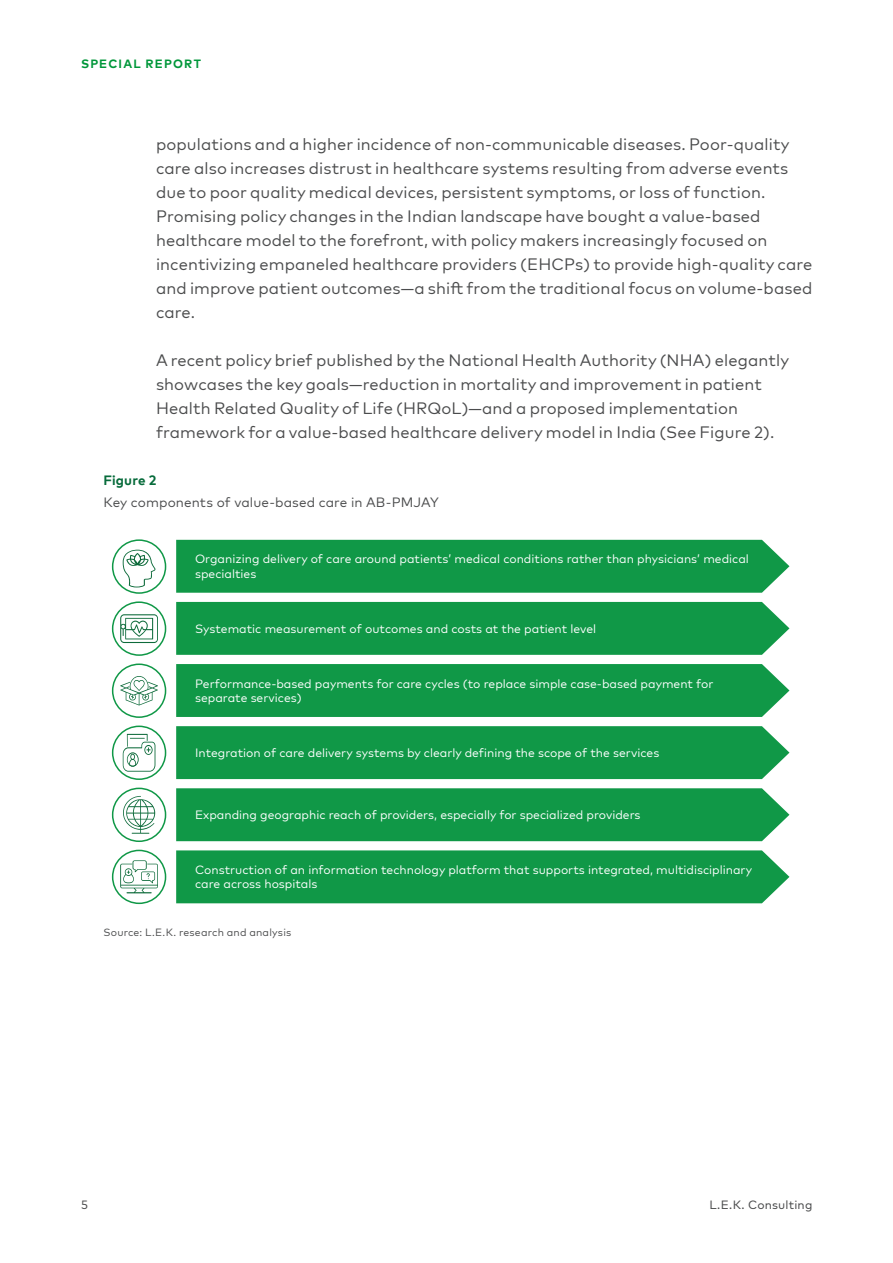
<style>
.page{position:relative;width:893px;height:1263px;background:#fff}
.page>*{position:absolute;margin:0;border:0;box-sizing:border-box;transform-origin:0 0}
.Body_copy_11_16{font:16.5px/24px "Mark Pro";letter-spacing:.01em;color:#4b4c4d}
.Figure_Title_Head__S{font:13.5px "Mark Pro";letter-spacing:.005em;color:#4b4c4d}
.Figure_Title____SR{font:700 13.5px "Mark Pro";letter-spacing:.01em;color:#076b3b}
.t1{font:12.15px/14.5px "Mark Pro";color:#fff}
.t2{font:12px "Mark Pro";letter-spacing:.015em;color:#4b4c4d}
.t3{font:700 12px "Mark Pro";letter-spacing:.1em;color:#00973a}
.Figure_Source_7_9{font:10.5px "Mark Pro";letter-spacing:.015em;color:#4b4c4d}
</style>
<div class="page">
<svg style="left:123px;top:550px;width:33px;height:37px"></svg>
<div style="left:112px;top:539px;width:54px;height:55px;border:2px solid #109847;border-radius:50%"></div>
<div style="left:112px;top:601px;width:54px;height:55px;border:2px solid #109847;border-radius:50%"></div>
<div style="left:112px;top:663px;width:54px;height:55px;border:2px solid #109847;border-radius:50%"></div>
<div style="left:112px;top:725px;width:54px;height:55px;border:2px solid #109847;border-radius:50%"></div>
<div style="left:112px;top:788px;width:54px;height:54px;border:2px solid #109847;border-radius:50%"></div>
<div style="left:112px;top:850px;width:54px;height:54px;border:2px solid #109847;border-radius:50%"></div>
<div style="left:176px;top:540px;width:613px;height:53px;background:#109847"></div>
<div style="left:176px;top:602px;width:613px;height:53px;background:#109847"></div>
<div style="left:176px;top:664px;width:613px;height:53px;background:#109847"></div>
<div style="left:176px;top:726px;width:613px;height:53px;background:#109847"></div>
<div style="left:176px;top:788px;width:613px;height:53px;background:#109847"></div>
<div style="left:176px;top:850px;width:613px;height:53px;background:#109847"></div>
<svg style="left:120px;top:614px;width:38px;height:29px"></svg>
<svg style="left:120px;top:676px;width:38px;height:29px"></svg>
<svg style="left:123px;top:734px;width:32px;height:38px"></svg>
<svg style="left:123px;top:796px;width:32px;height:38px"></svg>
<svg style="left:120px;top:860px;width:38px;height:33px"></svg>
<p class="t3" style="left:81px;top:54px;width:121px">SPECIAL REPORT</p>
<p class="Body_copy_11_16" style="left:156px;top:131px;width:658px">populations and a higher incidence of non-communicable diseases. Poor-quality care also increases distrust in healthcare systems resulting from adverse events due to poor quality medical devices, persistent symptoms, or loss of function.<br>Promising policy changes in the Indian landscape have bought a value-based healthcare model to the forefront, with policy makers increasingly focused on incentivizing empaneled healthcare providers (EHCPs) to provide high-quality care and improve patient outcomes—a shift from the traditional focus on volume-based care.</p>
<p class="Body_copy_11_16" style="left:156px;top:347px;width:634px">A recent policy brief published by the National Health Authority (NHA) elegantly showcases the key goals—reduction in mortality and improvement in patient Health Related Quality of Life (HRQoL)—and a proposed implementation framework for a value-based healthcare delivery model in India (See Figure 2).</p>
<p class="Figure_Title____SR" style="left:104px;top:470px;width:55px">Figure 2</p>
<p class="Figure_Title_Head__S" style="left:104px;top:492px;width:337px">Key components of value-based care in AB-PMJAY</p>
<p class="t1" style="left:195px;top:551px;width:555px">Organizing delivery of care around patients’ medical conditions rather than physicians’ medical specialties</p>
<p class="t1" style="left:195px;top:620px;width:403px">Systematic measurement of outcomes and costs at the patient level</p>
<p class="t1" style="left:195px;top:675px;width:520px">Performance-based payments for care cycles (to replace simple case-based payment for separate services)</p>
<p class="t1" style="left:195px;top:744px;width:466px">Integration of care delivery systems by clearly defining the scope of the services</p>
<p class="t1" style="left:195px;top:806px;width:447px">Expanding geographic reach of providers, especially for specialized providers</p>
<p class="t1" style="left:195px;top:861px;width:559px">Construction of an information technology platform that supports integrated, multidisciplinary care across hospitals</p>
<p class="Figure_Source_7_9" style="left:104px;top:924px;width:189px">Source: L.E.K. research and analysis</p>
<p class="t2" style="left:81px;top:1196px;width:8px">5</p>
<p class="t2" style="left:709px;top:1196px;width:105px">L.E.K. Consulting</p>
</div>
